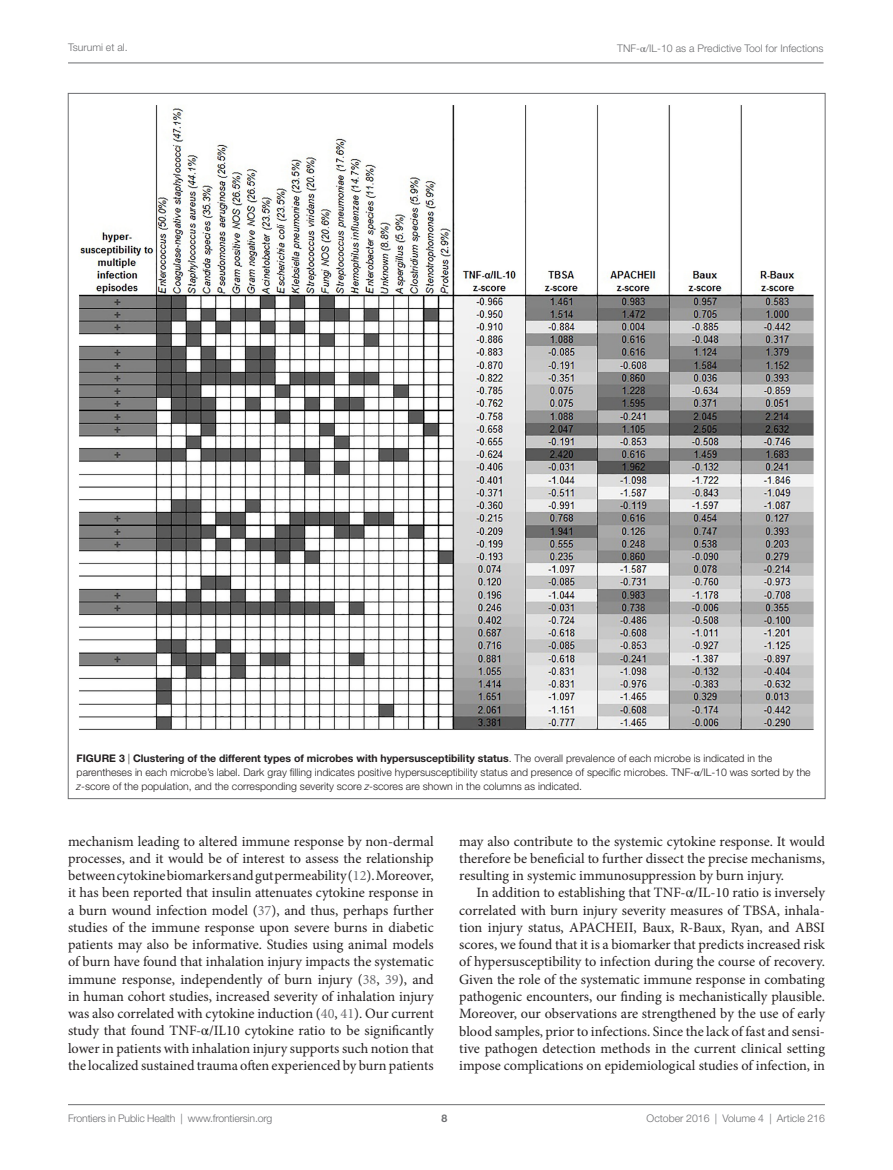
<style>
.page{position:relative;width:893px;height:1170px;background:#fff}
.page>*{position:absolute;margin:0;border:0;box-sizing:border-box;transform-origin:0 0}
.t1{font:14.25px/17.2px "Minion Pro";color:#231f20;text-align:justify}
.t2{font:300 10.5px/14.2px "Helvetica Neue LT Std";color:#231f20}
.t3{font:300 10.5px "Helvetica Neue LT Std";color:#6c6d70}
.t4{font:700 10.5px "Helvetica Neue LT Std";color:#6c6d70}
.s1{font-family:"STIX General";font-weight:400}
.s2{font-weight:700}
.s3{font-style:italic}
.s4{color:#6c6d70}
.s5{font-family:"STIX General"}
</style>
<div class="page">
<img style="left:79px;top:105px;width:735px;height:625px">
<hr style="left:68px;top:63px;width:756px;height:1px;background:#6c6d70">
<hr style="left:68px;top:1104px;width:757px;height:1px;background:#6c6d70">
<p class="t3" style="left:68px;top:41px;width:61px">Tsurumi et al.</p>
<p class="t3" style="left:617px;top:42px;width:208px">TNF-<span class="s1">α</span>/IL-10 as a Predictive Tool for Infections</p>
<p class="t2" style="left:77px;top:750px;width:736px"><span class="s2">FIG URE 3</span> | <span class="s2">Clustering of the different types of microbes with hypersusceptibility status</span>. The overall prevalence of each microbe is indicated in the parentheses in each microbe’s label. Dark gray filling indicates positive hypersusceptibility status and presence of specific microbes. TNF-<span class="s1">α</span>/IL-10 was sorted by the <span class="s3">z</span>-score of the population, and the corresponding severity score <span class="s3">z</span>-scores are shown in the columns as indicated.</p>
<p class="t1" style="left:68px;top:832px;width:367px">mechanism leading to altered immune response by non-dermal processes, and it would be of interest to assess the relationship between cytokine biomarkers and gut permeability (<span class="s4">12</span>). Moreover, it has been reported that insulin attenuates cytokine response in a burn wound infection model (<span class="s4">37</span>), and thus, perhaps further studies of the immune response upon severe burns in diabetic patients may also be informative. Studies using animal models of burn have found that inhalation injury impacts the systematic immune response, independently of burn injury (<span class="s4">38</span>, <span class="s4">39</span>), and in human cohort studies, increased severity of inhalation injury was also correlated with cytokine induction (<span class="s4">40</span>, <span class="s4">41</span>). Our current study that found TNF-<span class="s5">α</span>/IL10 cytokine ratio to be significantly lower in patients with inhalation injury supports such notion that the localized sustained trauma often experienced by burn patients</p>
<p class="t1" style="left:459px;top:832px;width:367px">may also contribute to the systemic cytokine response. It would therefore be beneficial to further dissect the precise mechanisms, resulting in systemic immunosuppression by burn injury.</p>
<p class="t1" style="left:459px;top:884px;width:367px;text-indent:17px">In addition to establishing that TNF-<span class="s5">α</span>/IL-10 ratio is inversely correlated with burn injury severity measures of TBSA, inhala&shy;tion injury status, APACHEII, Baux, R-Baux, Ryan, and ABSI scores, we found that it is a biomarker that predicts increased risk of hypersusceptibility to infection during the course of recovery.<br>Given the role of the systematic immune response in combating pathogenic encounters, our finding is mechanistically plausible.<br>Moreover, our observations are strengthened by the use of early blood samples, prior to infections. Since the lack of fast and sensi&shy;tive pathogen detection methods in the current clinical setting impose complications on epidemiological studies of infection, in</p>
<p class="t3" style="left:68px;top:1111px;width:206px">Frontiers in Public Health | www.frontiersin.org</p>
<p class="t3" style="left:647px;top:1111px;width:180px">October 2016 | Volume 4 | Article 216</p>
<p class="t4" style="left:441px;top:1111px;width:7px">8</p>
</div>
